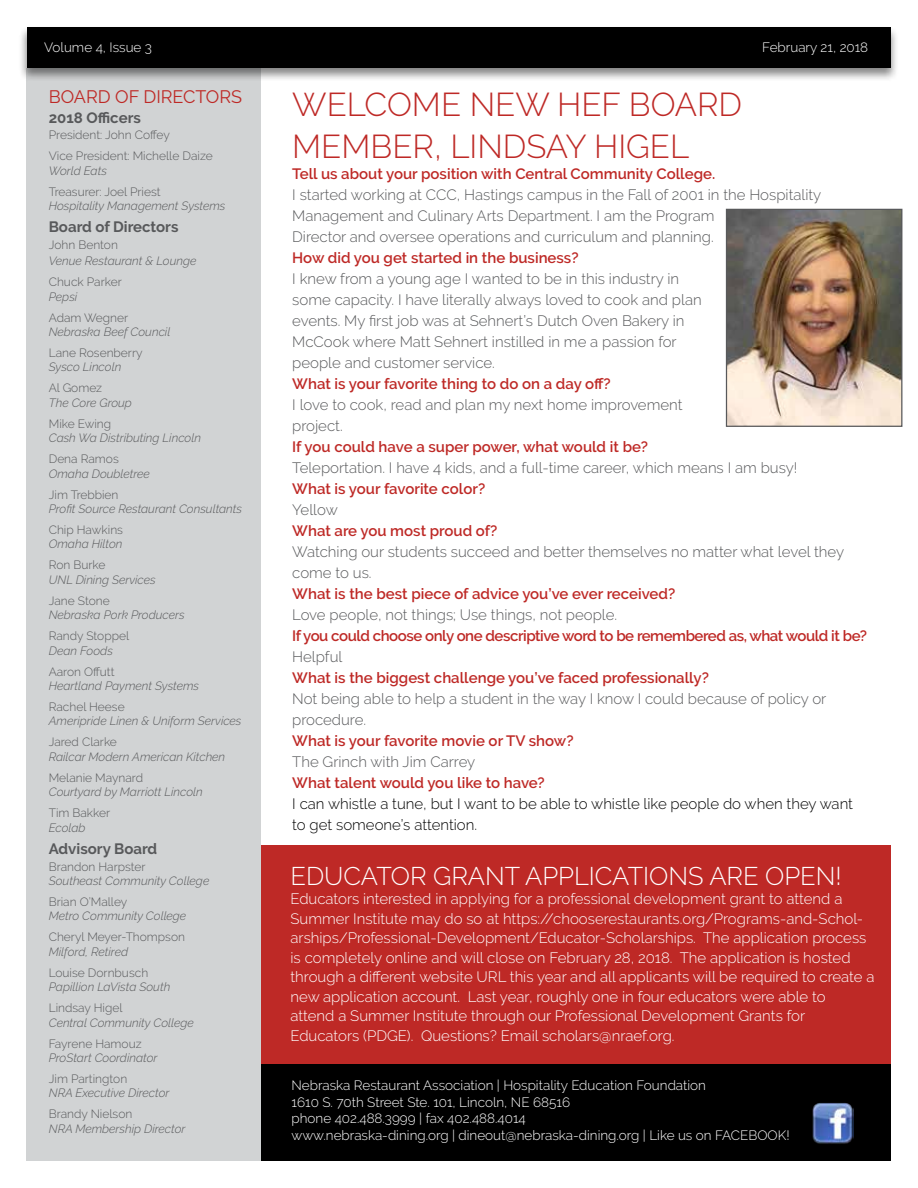
<style>
.page{position:relative;width:918px;height:1188px;background:#fff}
.page>*{position:absolute;margin:0;border:0;box-sizing:border-box;transform-origin:0 0}
.t1{font:300 33px/42px "Raleway";color:#be2926}
.t2{font:300 25.5px "Raleway";color:#fff}
.t3{font:18px "Raleway";color:#be2926}
.t4{font:300 15px/21px "Raleway";color:#58595b}
.t5{font:300 15px/19.5px "Raleway";color:#fff}
.t6{font:600 15px "Raleway";color:#be2926}
.t7{font:300 15px/21px "Raleway";color:#000}
.t8{font:600 15px "Raleway";letter-spacing:-.03em;color:#be2926}
.t9{font:700 15px "Raleway";color:#58595b}
.t10{font:300 13.5px/16.5px "Raleway";color:#fff}
.t11{font:italic 300 12px "Raleway";color:#58595b}
.t12{font:300 12px/21px "Raleway";color:#58595b}
</style>
<div class="page">
<div style="left:27px;top:69px;width:234px;height:1092px;background:#d1d3d4"></div>
<div style="left:18px;top:26px;width:881px;height:57px;background:#000;opacity:.49"></div>
<div style="left:27px;top:27px;width:864px;height:41px;background:#000"></div>
<div style="left:261px;top:1062px;width:630px;height:99px;background:#000"></div>
<img style="left:812px;top:1103px;width:41px;height:41px">
<img style="left:728px;top:211px;width:172px;height:214px">
<div style="left:726px;top:209px;width:176px;height:218px;border:1px solid #58595b"></div>
<div style="left:261px;top:846px;width:630px;height:218px;background:#be2926"></div>
<p class="t10" style="left:44px;top:39px;width:109px">Volume 4, Issue 3</p>
<p class="t10" style="left:762px;top:39px;width:108px">February 21, 2018</p>
<h1 class="t1" style="left:292px;top:83px;width:451px">WELCOME NEW HEF BOARD<br>MEMBER, LINDSAY HIGEL</h1>
<p class="t6" style="left:292px;top:165px;width:424px">Tell us about your position with Central Community College.</p>
<p class="t4" style="left:292px;top:184px;width:531px">I started working at CCC, Hastings campus in the Fall of 2001 in the Hospitality<br>Management and Culinary Arts Department. I am the Program<br>Director and oversee operations and curriculum and planning.</p>
<p class="t6" style="left:292px;top:249px;width:288px">How did you get started in the business?</p>
<p class="t4" style="left:292px;top:268px;width:411px">I knew from a young age I wanted to be in this industry in some capacity. I have literally always loved to cook and plan events. My first job was at Sehnert’s Dutch Oven Bakery in McCook where Matt Sehnert instilled in me a passion for people and customer service.</p>
<p class="t6" style="left:292px;top:375px;width:320px">What is your favorite thing to do on a day off?</p>
<p class="t4" style="left:292px;top:394px;width:392px">I love to cook, read and plan my next home improvement project.</p>
<p class="t6" style="left:292px;top:438px;width:357px">If you could have a super power, what would it be?</p>
<p class="t4" style="left:292px;top:457px;width:507px">Teleportation. I have 4 kids, and a full-time career, which means I am busy!</p>
<p class="t6" style="left:292px;top:480px;width:195px">What is your favorite color?</p>
<p class="t4" style="left:292px;top:499px;width:47px">Yellow</p>
<p class="t6" style="left:292px;top:522px;width:207px">What are you most proud of?</p>
<p class="t4" style="left:292px;top:541px;width:553px">Watching our students succeed and better themselves no matter what level they come to us.</p>
<p class="t6" style="left:292px;top:585px;width:384px">What is the best piece of advice you’ve ever received?</p>
<p class="t4" style="left:292px;top:604px;width:326px">Love people, not things; Use things, not people.</p>
<p class="t8" style="left:292px;top:627px;width:576px">If you could choose only one descriptive word to be remembered as, what would it be?</p>
<p class="t4" style="left:292px;top:646px;width:52px">Helpful</p>
<p class="t6" style="left:292px;top:669px;width:418px">What is the biggest challenge you’ve faced professionally?</p>
<p class="t4" style="left:292px;top:688px;width:536px">Not being able to help a student in the way I know I could because of policy or procedure.</p>
<p class="t6" style="left:292px;top:732px;width:283px">What is your favorite movie or TV show?</p>
<p class="t4" style="left:292px;top:751px;width:185px">The Grinch with Jim Carrey</p>
<p class="t6" style="left:292px;top:774px;width:254px">What talent would you like to have?</p>
<p class="t7" style="left:292px;top:793px;width:562px">I can whistle a tune, but I want to be able to whistle like people do when they want to get someone’s attention.</p>
<p class="t3" style="left:49px;top:86px;width:195px">BOARD OF DIRECTORS</p>
<p class="t9" style="left:49px;top:109px;width:94px">2018 Officers</p>
<p class="t12" style="left:49px;top:124px;width:165px">President: John Coffey<br>Vice President: Michelle Daize</p>
<p class="t11" style="left:49px;top:163px;width:60px">World Eats</p>
<p class="t12" style="left:49px;top:181px;width:113px">Treasurer: Joel Priest</p>
<p class="t11" style="left:49px;top:199px;width:178px">Hospitality Management Systems</p>
<p class="t9" style="left:49px;top:219px;width:131px">Board of Directors</p>
<p class="t12" style="left:49px;top:234px;width:71px">John Benton</p>
<p class="t11" style="left:49px;top:254px;width:149px">Venue Restaurant &amp; Lounge</p>
<p class="t12" style="left:49px;top:271px;width:75px">Chuck Parker</p>
<p class="t11" style="left:49px;top:289px;width:30px">Pepsi</p>
<p class="t12" style="left:49px;top:307px;width:81px">Adam Wegner</p>
<p class="t11" style="left:49px;top:325px;width:123px">Nebraska Beef Council</p>
<p class="t12" style="left:49px;top:342px;width:95px">Lane Rosenberry</p>
<p class="t11" style="left:49px;top:360px;width:74px">Sysco Lincoln</p>
<p class="t12" style="left:49px;top:378px;width:55px">Al Gomez</p>
<p class="t11" style="left:49px;top:396px;width:85px">The Core Group</p>
<p class="t12" style="left:49px;top:413px;width:64px">Mike Ewing</p>
<p class="t11" style="left:49px;top:431px;width:154px">Cash Wa Distributing Lincoln</p>
<p class="t12" style="left:49px;top:448px;width:71px">Dena Ramos</p>
<p class="t11" style="left:49px;top:466px;width:103px">Omaha Doubletree</p>
<p class="t12" style="left:49px;top:484px;width:71px">Jim Trebbien</p>
<p class="t11" style="left:49px;top:502px;width:195px">Profit Source Restaurant Consultants</p>
<p class="t12" style="left:49px;top:519px;width:76px">Chip Hawkins</p>
<p class="t11" style="left:49px;top:537px;width:75px">Omaha Hilton</p>
<p class="t12" style="left:49px;top:555px;width:58px">Ron Burke</p>
<p class="t11" style="left:49px;top:573px;width:108px">UNL Dining Services</p>
<p class="t12" style="left:49px;top:590px;width:62px">Jane Stone</p>
<p class="t11" style="left:49px;top:608px;width:137px">Nebraska Pork Producers</p>
<p class="t12" style="left:49px;top:625px;width:82px">Randy Stoppel</p>
<p class="t11" style="left:49px;top:643px;width:66px">Dean Foods</p>
<p class="t12" style="left:49px;top:661px;width:67px">Aaron Offutt</p>
<p class="t11" style="left:49px;top:679px;width:152px">Heartland Payment Systems</p>
<p class="t12" style="left:49px;top:696px;width:77px">Rachel Heese</p>
<p class="t11" style="left:49px;top:714px;width:194px">Ameripride Linen &amp; Uniform Services</p>
<p class="t12" style="left:49px;top:732px;width:70px">Jared Clarke</p>
<p class="t11" style="left:49px;top:750px;width:178px">Railcar Modern American Kitchen</p>
<p class="t12" style="left:49px;top:767px;width:96px">Melanie Maynard</p>
<p class="t11" style="left:49px;top:785px;width:156px">Courtyard by Marriott Lincoln</p>
<p class="t12" style="left:49px;top:802px;width:63px">Tim Bakker</p>
<p class="t11" style="left:49px;top:820px;width:38px">Ecolab</p>
<p class="t9" style="left:49px;top:840px;width:110px">Advisory Board</p>
<p class="t12" style="left:49px;top:856px;width:98px">Brandon Harpster</p>
<p class="t11" style="left:49px;top:874px;width:162px">Southeast Community College</p>
<p class="t12" style="left:49px;top:891px;width:80px">Brian O’Malley</p>
<p class="t11" style="left:49px;top:909px;width:139px">Metro Community College</p>
<p class="t12" style="left:49px;top:927px;width:138px">Cheryl Meyer-Thompson</p>
<p class="t11" style="left:49px;top:945px;width:81px">Milford, Retired</p>
<p class="t12" style="left:49px;top:962px;width:101px">Louise Dornbusch</p>
<p class="t11" style="left:49px;top:980px;width:123px">Papillion LaVista South</p>
<p class="t12" style="left:49px;top:997px;width:75px">Lindsay Higel</p>
<p class="t11" style="left:49px;top:1015px;width:147px">Central Community College</p>
<p class="t12" style="left:49px;top:1033px;width:94px">Fayrene Hamouz</p>
<p class="t11" style="left:49px;top:1051px;width:110px">ProStart Coordinator</p>
<p class="t12" style="left:49px;top:1068px;width:80px">Jim Partington</p>
<p class="t11" style="left:49px;top:1086px;width:122px">NRA Executive Director</p>
<p class="t12" style="left:49px;top:1104px;width:85px">Brandy Nielson</p>
<p class="t11" style="left:49px;top:1122px;width:138px">NRA Membership Director</p>
<h2 class="t2" style="left:291px;top:861px;width:553px">EDUCATOR GRANT APPLICATIONS ARE OPEN!</h2>
<p class="t5" style="left:291px;top:889px;width:585px">Educators interested in applying for a professional development grant to attend a Summer Institute may do so at https://chooserestaurants.org/Programs-and-Schol&shy;arships/Professional-Development/Educator-Scholarships. The application process is completely online and will close on February 28, 2018. The application is hosted through a different website URL this year and all applicants will be required to create a new application account. Last year, roughly one in four educators were able to<br>attend a Summer Institute through our Professional Development Grants for Educators (PDGE). Questions? Email scholars@nraef.org.</p>
<p class="t10" style="left:292px;top:1077px;width:500px">Nebraska Restaurant Association | Hospitality Education Foundation<br>1610 S. 70th Street Ste. 101, Lincoln, NE 68516<br>phone 402.488.3999 | fax 402.488.4014<br>www.nebraska-dining.org | dineout@nebraska-dining.org | Like us on FACEBOOK!</p>
</div>
